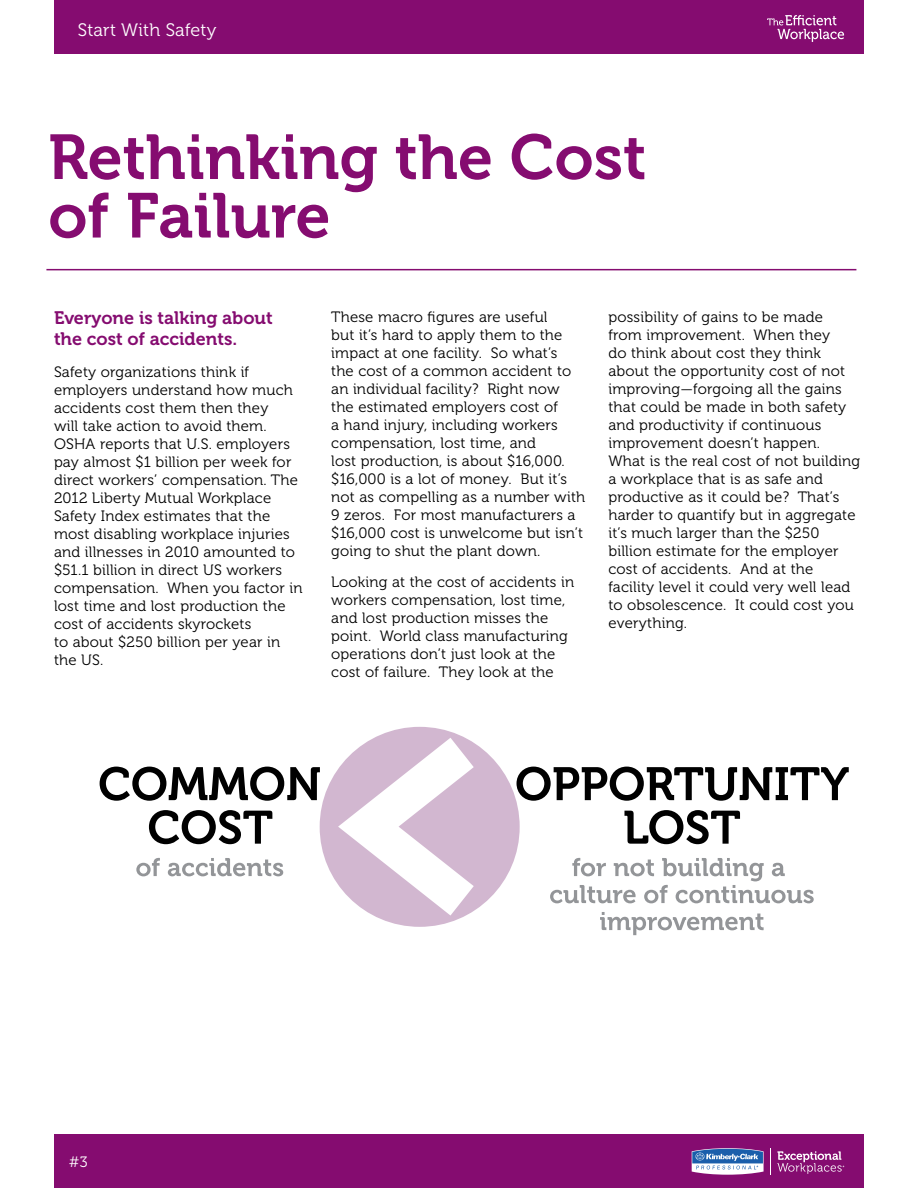
<style>
.page{position:relative;width:918px;height:1188px;background:#fff}
.page>*{position:absolute;margin:0;border:0;box-sizing:border-box;transform-origin:0 0}
.t1{font:63px/58.5px "Museo 700";color:#850c70}
.t2{font:18px/21px "Museo 700";color:#850c70}
.t3{font:18px "Museo 300";letter-spacing:.015em;color:#fff}
.t4{font:15px/18px "Museo 300";letter-spacing:.015em;color:#000}
.t5{font:15px "Museo 300";color:#fff}
</style>
<div class="page">
<div style="left:54px;top:1134px;width:810px;height:54px;background:#850c70"></div>
<svg style="left:692px;top:1148px;width:72px;height:27px;background:#8ea0cc"></svg>
<svg style="left:777px;top:1151px;width:67px;height:23px"></svg>
<div style="left:54px;top:0;width:810px;height:54px;background:#850c70"></div>
<svg style="left:767px;top:15px;width:77px;height:27px"></svg>
<hr style="left:46px;top:269px;width:810px;height:1px;background:#850c70">
<div style="left:320px;top:727px;width:200px;height:200px;background:#d2b7d0;border-radius:50%"></div>
<svg style="left:338px;top:738px;width:136px;height:178px"></svg>
<svg style="left:100px;top:767px;width:220px;height:34px"></svg>
<svg style="left:149px;top:810px;width:123px;height:34px"></svg>
<svg style="left:136px;top:858px;width:24px;height:18px"></svg>
<svg style="left:168px;top:858px;width:115px;height:18px"></svg>
<svg style="left:550px;top:858px;width:264px;height:45px"></svg>
<svg style="left:600px;top:912px;width:164px;height:23px"></svg>
<svg style="left:517px;top:767px;width:332px;height:34px"></svg>
<svg style="left:624px;top:810px;width:116px;height:34px"></svg>
<p class="t3" style="left:78px;top:20px;width:140px">Start With Safety</p>
<h1 class="t1" style="left:48px;top:129px;width:600px">Rethinking the Cost of Failure</h1>
<p class="t2" style="left:54px;top:308px;width:220px">Everyone is talking about the cost of accidents.</p>
<p class="t4" style="left:54px;top:363px;width:250px">Safety organizations think if employers understand how much accidents cost them then they<br>will take action to avoid them.<br>OSHA reports that U.S. employers pay almost $1 billion per week for direct workers’ compensation. The<br>2012 Liberty Mutual Workplace<br>Safety Index estimates that the most disabling workplace injuries and illnesses in 2010 amounted to $51.1 billion in direct US workers compensation. When you factor in lost time and lost production the cost of accidents skyrockets<br>to about $250 billion per year in the US.</p>
<p class="t4" style="left:331px;top:308px;width:256px">These macro figures are useful<br>but it’s hard to apply them to the impact at one facility. So what’s<br>the cost of a common accident to an individual facility? Right now the estimated employers cost of<br>a hand injury, including workers compensation, lost time, and<br>lost production, is about $16,000. $16,000 is a lot of money. But it’s not as compelling as a number with<br>9 zeros. For most manufacturers a $16,000 cost is unwelcome but isn’t going to shut the plant down.</p>
<p class="t4" style="left:331px;top:573px;width:245px">Looking at the cost of accidents in workers compensation, lost time, and lost production misses the point. World class manufacturing operations don’t just look at the cost of failure. They look at the</p>
<p class="t4" style="left:608px;top:308px;width:253px">possibility of gains to be made from improvement. When they<br>do think about cost they think about the opportunity cost of not improving—forgoing all the gains that could be made in both safety and productivity if continuous improvement doesn’t happen.<br>What is the real cost of not building a workplace that is as safe and productive as it could be? That’s harder to quantify but in aggregate it’s much larger than the $250 billion estimate for the employer cost of accidents. And at the facility level it could very well lead to obsolescence. It could cost you everything.</p>
<p class="t5" style="left:69px;top:1153px;width:20px">#3</p>
</div>
